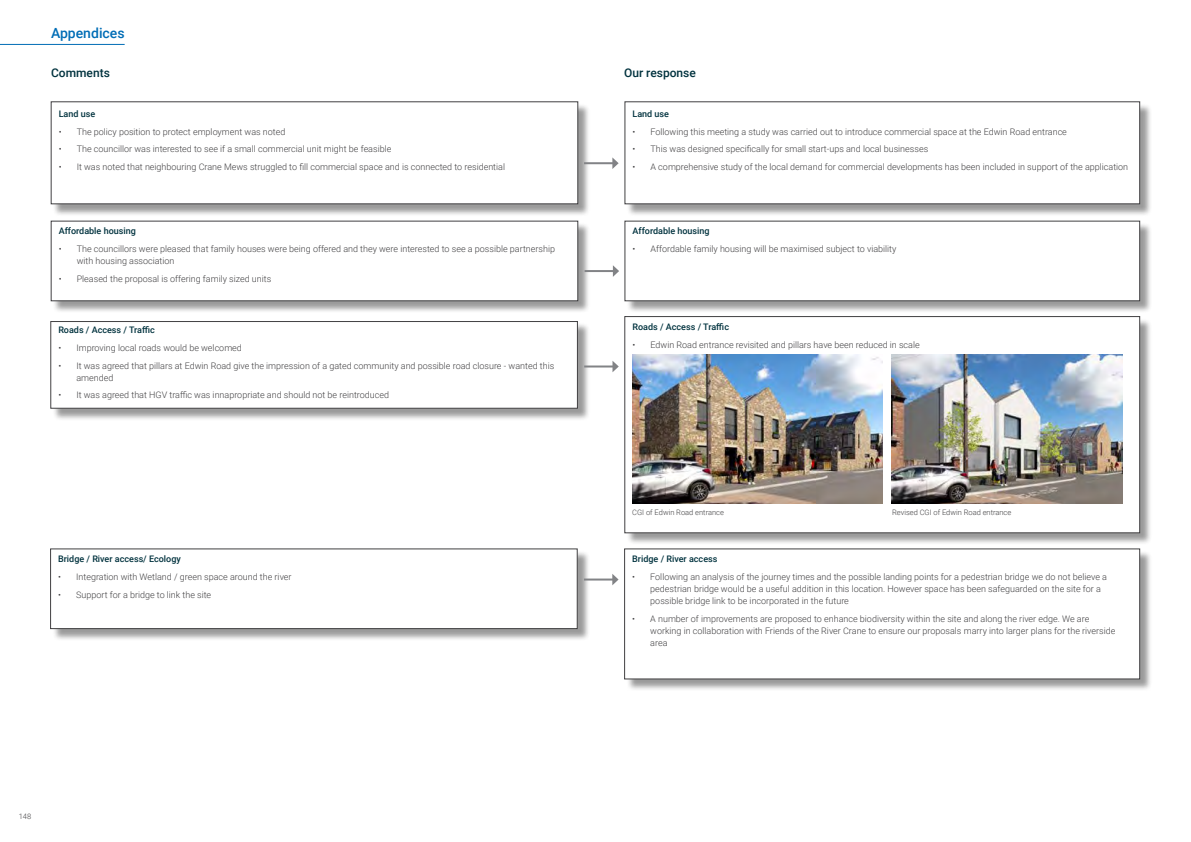
<style>
.page{position:relative;width:1191px;height:842px;background:#fff}
.page>*{position:absolute;margin:0;border:0;box-sizing:border-box;transform-origin:0 0}
.t1{font:500 14px "Roboto";color:#006db6}
.t2{font:500 12px "Roboto";color:#00323e}
.t3{font:300 9px/12px "Roboto";color:#414042}
.t4{font:500 9px "Roboto";color:#00323e}
.t5{font:300 7.5px "Roboto";color:#414042}
</style>
<div class="page">
<div style="left:626px;top:550px;width:526px;height:142px;background:#000;opacity:.4"></div>
<div style="left:624px;top:549px;width:516px;height:130px;background:#fff"></div>
<div style="left:52px;top:222px;width:538px;height:91px;background:#000;opacity:.4"></div>
<div style="left:51px;top:221px;width:527px;height:80px;background:#fff;border:1px solid #414042"></div>
<div style="left:52px;top:323px;width:538px;height:98px;background:#000;opacity:.4"></div>
<div style="left:51px;top:321px;width:526px;height:87px;background:#fff;border:1px solid #414042"></div>
<div style="left:626px;top:222px;width:526px;height:91px;background:#000;opacity:.4"></div>
<div style="left:624px;top:221px;width:516px;height:80px;background:#fff;border:1px solid #414042"></div>
<div style="left:626px;top:318px;width:526px;height:227px;background:#000;opacity:.4"></div>
<div style="left:624px;top:316px;width:516px;height:217px;background:#fff;border:1px solid #414042"></div>
<div style="left:52px;top:103px;width:538px;height:113px;background:#000;opacity:.4"></div>
<div style="left:51px;top:102px;width:527px;height:102px;background:#fff;border:1px solid #414042"></div>
<div style="left:626px;top:103px;width:526px;height:113px;background:#000;opacity:.4"></div>
<div style="left:624px;top:102px;width:516px;height:102px;background:#fff;border:1px solid #414042"></div>
<hr style="left:584px;top:162px;width:30px;height:2px;background:#828386">
<svg style="left:612px;top:157px;width:6px;height:12px"></svg>
<hr style="left:584px;top:270px;width:30px;height:2px;background:#828386">
<svg style="left:613px;top:265px;width:6px;height:12px"></svg>
<hr style="left:584px;top:365px;width:30px;height:2px;background:#828386">
<svg style="left:612px;top:361px;width:7px;height:11px"></svg>
<div style="left:52px;top:550px;width:538px;height:91px;background:#000;opacity:.4"></div>
<div style="left:50px;top:549px;width:527px;height:80px;background:#fff;border:1px solid #414042"></div>
<hr style="left:584px;top:578px;width:30px;height:2px;background:#828386">
<svg style="left:612px;top:574px;width:6px;height:11px"></svg>
<img style="left:632px;top:355px;width:250px;height:148px">
<img style="left:892px;top:355px;width:230px;height:148px">
<hr style="left:0;top:44px;width:125px;height:1px;background:#006db6">
<h1 class="t1" style="left:51px;top:23px;width:75px">Appendices</h1>
<h2 class="t2" style="left:51px;top:64px;width:60px">Comments</h2>
<h2 class="t2" style="left:624px;top:64px;width:73px">Our response</h2>
<p class="t4" style="left:59px;top:108px;width:38px">Land use</p>
<p class="t3" style="left:59px;top:125px;width:228px">• The policy position to protect employment was noted</p>
<p class="t3" style="left:59px;top:143px;width:334px">• The councillor was interested to see if a small commercial unit might be feasible</p>
<p class="t3" style="left:59px;top:161px;width:448px">• It was noted that neighbouring Crane Mews struggled to fill commercial space and is connected to residential</p>
<p class="t4" style="left:632px;top:108px;width:38px">Land use</p>
<p class="t3" style="left:632px;top:125px;width:436px">• Following this meeting a study was carried out to introduce commercial space at the Edwin Road entrance</p>
<p class="t3" style="left:632px;top:143px;width:297px">• This was designed specifically for small start-ups and local businesses</p>
<p class="t3" style="left:632px;top:161px;width:497px">• A comprehensive study of the local demand for commercial developments has been included in support of the application</p>
<p class="t4" style="left:59px;top:225px;width:79px">Affordable housing</p>
<p class="t3" style="left:77px;top:243px;width:480px;text-indent:-18px">• The councillors were pleased that family houses were being offered and they were interested to see a possible partnership with housing association</p>
<p class="t3" style="left:59px;top:272px;width:214px">• Pleased the proposal is offering family sized units</p>
<p class="t4" style="left:58px;top:324px;width:98px">Roads / Access / Traffic</p>
<p class="t3" style="left:58px;top:342px;width:185px">• Improving local roads would be welcomed</p>
<p class="t3" style="left:76px;top:359px;width:479px;text-indent:-18px">• It was agreed that pillars at Edwin Road give the impression of a gated community and possible road closure - wanted this amended</p>
<p class="t3" style="left:58px;top:389px;width:332px">• It was agreed that HGV traffic was innapropriate and should not be reintroduced</p>
<p class="t4" style="left:58px;top:553px;width:124px">Bridge / River access/ Ecology</p>
<p class="t3" style="left:58px;top:570px;width:235px">• Integration with Wetland / green space around the river</p>
<p class="t3" style="left:58px;top:588px;width:155px">• Support for a bridge to link the site</p>
<p class="t4" style="left:632px;top:225px;width:79px">Affordable housing</p>
<p class="t3" style="left:632px;top:243px;width:265px">• Affordable family housing will be maximised subject to viability</p>
<p class="t4" style="left:632px;top:320px;width:98px">Roads / Access / Traffic</p>
<p class="t3" style="left:632px;top:338px;width:289px">• Edwin Road entrance revisited and pillars have been reduced in scale</p>
<p class="t5" style="left:632px;top:507px;width:93px">CGI of Edwin Road entrance</p>
<p class="t5" style="left:892px;top:507px;width:121px">Revised CGI of Edwin Road entrance</p>
<p class="t4" style="left:632px;top:553px;width:87px">Bridge / River access</p>
<p class="t3" style="left:650px;top:570px;width:458px;text-indent:-18px">• Following an analysis of the journey times and the possible landing points for a pedestrian bridge we do not believe a pedestrian bridge would be a useful addition in this location. However space has been safeguarded on the site for a possible bridge link to be incorporated in the future</p>
<p class="t3" style="left:650px;top:612px;width:466px;text-indent:-18px">• A number of improvements are proposed to enhance biodiversity within the site and along the river edge. We are working in collaboration with Friends of the River Crane to ensure our proposals marry into larger plans for the riverside area</p>
<p class="t5" style="left:19px;top:811px;width:14px">148</p>
</div>
